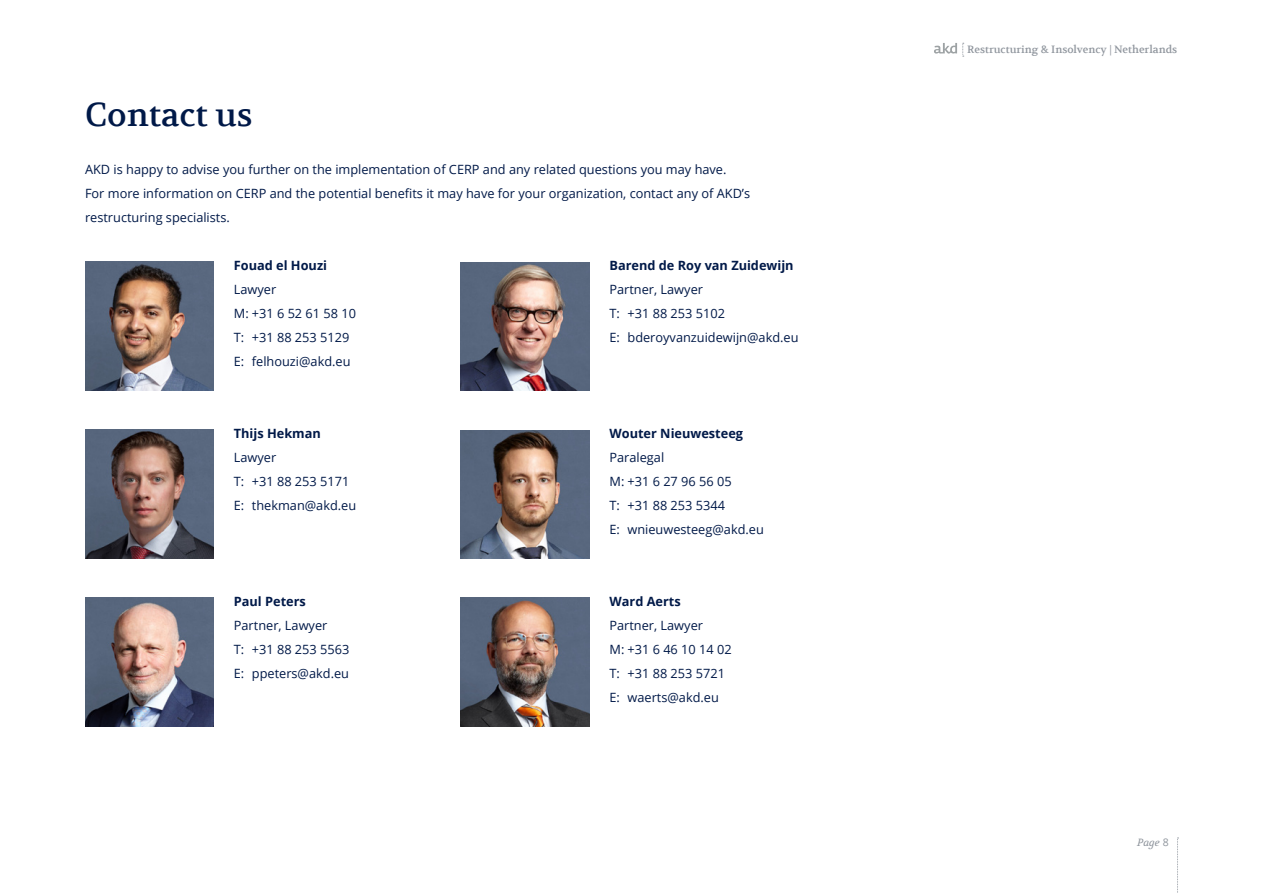
<style>
.page{position:relative;width:1263px;height:893px;background:#fff}
.page>*{position:absolute;margin:0;border:0;box-sizing:border-box;transform-origin:0 0}
.titel_dark_blue{font:33px "Volkhov";color:#001948}
.body_dark_blue{font:12.75px/24px "Open Sans";color:#001948}
.kopje_body_dark_blue{font:700 12.75px "Open Sans";color:#001948}
.t1{font:10.5px "Volkhov";color:#8f959d}
.t2{font:italic 10.5px "Volkhov";color:#8f959d}
.s1{font-family:"Open Sans";font-style:normal}
</style>
<div class="page">
<svg style="left:1177px;top:838px;width:1px;height:55px"></svg>
<svg style="left:934px;top:43px;width:30px;height:14px"></svg>
<img style="left:461px;top:262px;width:128px;height:128px">
<img style="left:461px;top:598px;width:128px;height:128px">
<img style="left:85px;top:262px;width:129px;height:128px">
<img style="left:85px;top:430px;width:129px;height:128px">
<img style="left:85px;top:598px;width:129px;height:128px">
<img style="left:461px;top:430px;width:128px;height:128px">
<p class="titel_dark_blue" style="left:85px;top:94px;width:169px">Contact us</p>
<p class="body_dark_blue" style="left:85px;top:157px;width:667px">AKD is happy to advise you further on the implementation of CERP and any related questions you may have.<br>For more information on CERP and the potential benefits it may have for your organization, contact any of AKD’s restructuring specialists.</p>
<p class="kopje_body_dark_blue" style="left:234px;top:256px;width:95px">Fouad el Houzi</p>
<p class="body_dark_blue" style="left:234px;top:277px;width:44px">Lawyer</p>
<p class="body_dark_blue" style="left:234px;top:301px;width:124px">M: +31 6 52 61 58 10</p>
<p class="body_dark_blue" style="left:234px;top:325px;width:117px">T: +31 88 253 5129</p>
<p class="body_dark_blue" style="left:234px;top:349px;width:118px">E: felhouzi@akd.eu</p>
<p class="kopje_body_dark_blue" style="left:234px;top:424px;width:88px">Thijs Hekman</p>
<p class="body_dark_blue" style="left:234px;top:445px;width:44px">Lawyer</p>
<p class="body_dark_blue" style="left:234px;top:469px;width:117px">T: +31 88 253 5171</p>
<p class="body_dark_blue" style="left:234px;top:493px;width:124px">E: thekman@akd.eu</p>
<p class="kopje_body_dark_blue" style="left:234px;top:592px;width:74px">Paul Peters</p>
<p class="body_dark_blue" style="left:234px;top:613px;width:95px">Partner, Lawyer</p>
<p class="body_dark_blue" style="left:234px;top:637px;width:117px">T: +31 88 253 5563</p>
<p class="body_dark_blue" style="left:234px;top:661px;width:117px">E: ppeters@akd.eu</p>
<p class="kopje_body_dark_blue" style="left:609px;top:256px;width:186px">Barend de Roy van Zuidewijn</p>
<p class="body_dark_blue" style="left:609px;top:277px;width:95px">Partner, Lawyer</p>
<p class="body_dark_blue" style="left:609px;top:301px;width:117px">T: +31 88 253 5102</p>
<p class="body_dark_blue" style="left:609px;top:325px;width:191px">E: bderoyvanzuidewijn@akd.eu</p>
<p class="kopje_body_dark_blue" style="left:609px;top:424px;width:135px">Wouter Nieuwesteeg</p>
<p class="body_dark_blue" style="left:609px;top:445px;width:56px">Paralegal</p>
<p class="body_dark_blue" style="left:609px;top:469px;width:124px">M: +31 6 27 96 56 05</p>
<p class="body_dark_blue" style="left:609px;top:493px;width:117px">T: +31 88 253 5344</p>
<p class="body_dark_blue" style="left:609px;top:517px;width:156px">E: wnieuwesteeg@akd.eu</p>
<p class="kopje_body_dark_blue" style="left:609px;top:592px;width:73px">Ward Aerts</p>
<p class="body_dark_blue" style="left:609px;top:613px;width:95px">Partner, Lawyer</p>
<p class="body_dark_blue" style="left:609px;top:637px;width:124px">M: +31 6 46 10 14 02</p>
<p class="body_dark_blue" style="left:609px;top:661px;width:117px">T: +31 88 253 5721</p>
<p class="body_dark_blue" style="left:609px;top:685px;width:111px">E: waerts@akd.eu</p>
<p class="t1" style="left:967px;top:43px;width:211px">Restructuring &amp; Insolvency | Netherlands</p>
<p class="t2" style="left:1137px;top:836px;width:33px">Page <span class="s1">8</span></p>
</div>
